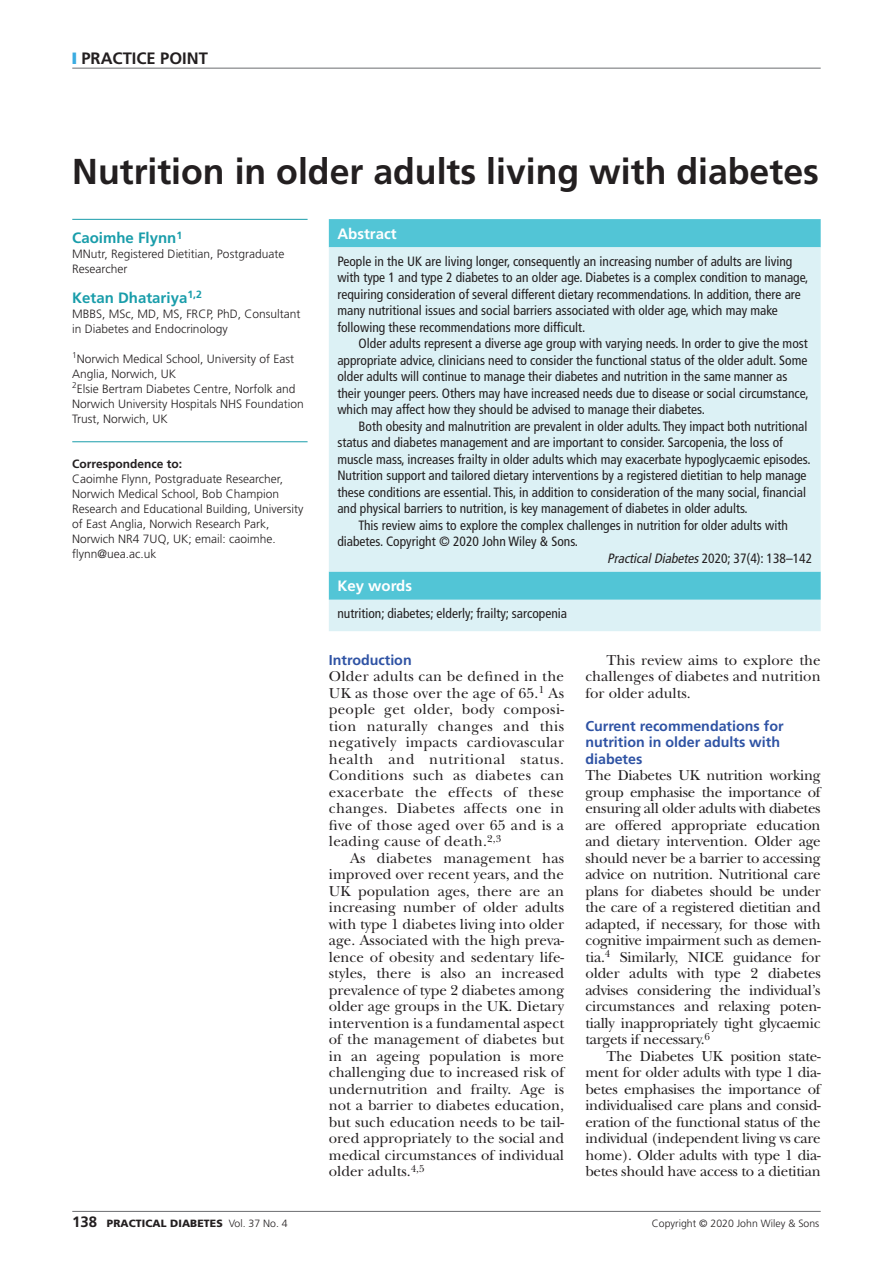
<style>
.page{position:relative;width:893px;height:1263px;background:#fff}
.page>*{position:absolute;margin:0;border:0;box-sizing:border-box;transform-origin:0 0}
.t1{font:700 36px "Frutiger LT Std";color:#231f20}
.t2{font:700 16.5px "Frutiger LT Std";color:#231f20}
.t3{font:15px/16.5px "New Baskerville Std";color:#231f20;text-align:justify}
.t4{font:700 15px "Frutiger LT Std";color:#199daa}
.t5{font:700 15px "Frutiger LT Std";color:#fff}
.t6{font:700 14.25px/16.5px "Frutiger LT Std";color:#2f53a4}
.t7{font:condensed 13.5px/16.5px "Frutiger LT Std";color:#231f20}
.t8{font:300 12px/15px "Frutiger LT Std";color:#231f20}
.t9{font:700 12px "Frutiger LT Std";color:#231f20}
.t10{font:900 10.5px "Frutiger LT Std";letter-spacing:.01em;color:#231f20}
.t11{font:300 10.5px "Frutiger LT Std";color:#231f20}
.s1{color:#3bace1}
.s2{font-style:italic}
.s3{font-weight:700;font-size:15px}
.s4{font-weight:300}
</style>
<div class="page">
<hr style="left:72px;top:1211px;width:749px;height:1px;background:#6c6d70">
<hr style="left:72px;top:68px;width:749px;height:1px;background:#6c6d70">
<hr style="left:72px;top:219px;width:236px;height:1px;background:#199daa">
<hr style="left:72px;top:441px;width:236px;height:1px;background:#199daa">
<div style="left:329px;top:219px;width:492px;height:28px;background:#52c5d6"></div>
<svg style="left:329px;top:247px;width:492px;height:384px;background:#d2edf2"></svg>
<p class="t2" style="left:72px;top:48px;width:137px"><span class="s1">❙</span> PRACTICE POINT</p>
<h1 class="t1" style="left:72px;top:151px;width:748px">Nutrition in older adults living with diabetes</h1>
<p class="t4" style="left:72px;top:229px;width:112px">Caoimhe Flynn<sup>1</sup></p>
<p class="t8" style="left:72px;top:247px;width:214px">MNutr, Registered Dietitian, Postgraduate<br>Researcher</p>
<p class="t4" style="left:72px;top:289px;width:131px">Ketan Dhatariya<sup>1,2</sup></p>
<p class="t8" style="left:72px;top:306px;width:230px">MBBS, MSc, MD, MS, FRCP, PhD, Consultant in Diabetes and Endocrinology</p>
<p class="t8" style="left:72px;top:351px;width:233px"><sup>1</sup>Norwich Medical School, University of East Anglia, Norwich, UK<br><sup>2</sup>Elsie Bertram Diabetes Centre, Norfolk and Norwich University Hospitals NHS Foundation Trust, Norwich, UK</p>
<p class="t9" style="left:72px;top:457px;width:111px">Correspondence to:</p>
<p class="t8" style="left:72px;top:471px;width:233px">Caoimhe Flynn, Postgraduate Researcher, Norwich Medical School, Bob Champion Research and Educational Building, University of East Anglia, Norwich Research Park, Norwich NR4 7UQ, UK; email: caoimhe. flynn@uea.ac.uk</p>
<p class="t5" style="left:337px;top:225px;width:61px">Abstract</p>
<p class="t7" style="left:337px;top:253px;width:473px">People in the UK are living longer, consequently an increasing number of adults are living with type 1 and type 2 diabetes to an older age. Diabetes is a complex condition to manage, requiring consideration of several different dietary recommendations. In addition, there are many nutritional issues and social barriers associated with older age, which may make following these recommendations more difficult.</p>
<p class="t7" style="left:337px;top:336px;width:473px;text-indent:21px">Older adults represent a diverse age group with varying needs. In order to give the most appropriate advice, clinicians need to consider the functional status of the older adult. Some older adults will continue to manage their diabetes and nutrition in the same manner as their younger peers. Others may have increased needs due to disease or social circumstance, which may affect how they should be advised to manage their diabetes.</p>
<p class="t7" style="left:359px;top:418px;width:450px">Both obesity and malnutrition are prevalent in older adults. They impact both nutritional</p>
<p class="t7" style="left:337px;top:435px;width:447px">status and diabetes management and are important to consider. Sarcopenia, the loss of</p>
<p class="t7" style="left:337px;top:451px;width:475px">muscle mass, increases frailty in older adults which may exacerbate hypoglycaemic episodes.</p>
<p class="t7" style="left:337px;top:468px;width:471px">Nutrition support and tailored dietary interventions by a registered dietitian to help manage</p>
<p class="t7" style="left:337px;top:484px;width:470px">these conditions are essential. This, in addition to consideration of the many social, financial</p>
<p class="t7" style="left:337px;top:501px;width:412px">and physical barriers to nutrition, is key management of diabetes in older adults.</p>
<p class="t7" style="left:359px;top:517px;width:431px">This review aims to explore the complex challenges in nutrition for older adults with</p>
<p class="t7" style="left:337px;top:534px;width:242px">diabetes. Copyright © 2020 John Wiley &amp; Sons.</p>
<p class="t7" style="left:607px;top:550px;width:206px"><span class="s2">PracticalDiabetes</span>2020; 37(4): 138–142</p>
<p class="t5" style="left:337px;top:577px;width:76px">Key words</p>
<p class="t7" style="left:337px;top:606px;width:231px">nutrition; diabetes; elderly; frailty; sarcopenia</p>
<p class="t6" style="left:329px;top:651px;width:84px">Introduction</p>
<p class="t3" style="left:329px;top:668px;width:237px">Older adults can be defined in the UK as those over the age of 65.<sup>1</sup> As people get older, body composi&shy;tion naturally changes and this negatively impacts cardiovascular health and nutritional status.<br>Conditions such as diabetes can exacerbate the effects of these changes. Diabetes affects one in five of those aged over 65 and is a leading cause of death.<sup>2,3</sup></p>
<p class="t3" style="left:329px;top:850px;width:237px;text-indent:21px">As diabetes management has improved over recent years, and the UK population ages, there are an increasing number of older adults with type 1 diabetes living into older age. Associated with the high preva&shy;lence of obesity and sedentary life&shy;styles, there is also an increased prevalence of type 2 diabetes among older age groups in the UK. Dietary intervention is a fundamental aspect of the management of diabetes but in an ageing population is more challenging due to increased risk of undernutrition and frailty. Age is not a barrier to diabetes education, but such education needs to be tail&shy;ored appropriately to the social and medical circumstances of individual older adults.<sup>4,5</sup></p>
<p class="t3" style="left:585px;top:652px;width:237px;text-indent:21px">This review aims to explore the challenges of diabetes and nutrition for older adults.</p>
<p class="t6" style="left:585px;top:717px;width:200px">Current recommendations for nutrition in older adults with diabetes</p>
<p class="t3" style="left:585px;top:767px;width:237px">The Diabetes UK nutrition working group emphasise the importance of ensuring all older adults with diabetes are offered appropriate education and dietary intervention. Older age should never be a barrier to accessing advice on nutrition. Nutritional care plans for diabetes should be under the care of a registered dietitian and adapted, if necessary, for those with cognitive impairment such as demen&shy;tia.<sup>4</sup> Similarly, NICE guidance for older adults with type 2 diabetes advises considering the individual’s circumstances and relaxing poten&shy;tially inappropriately tight glycaemic targets if necessary.<sup>6</sup></p>
<p class="t3" style="left:585px;top:1048px;width:237px;text-indent:21px">The Diabetes UK position state&shy;ment for older adults with type 1 dia&shy;betes emphasises the importance of individualised care plans and consid&shy;eration of the functional status of the individual (independent living vs care home). Older adults with type 1 dia&shy;betes should have access to a dietitian</p>
<p class="t10" style="left:72px;top:1216px;width:217px"><span class="s3">138</span> PRACTICAL DIABETES <span class="s4">Vol. 37 No. 4</span></p>
<p class="t11" style="left:652px;top:1217px;width:169px">Copyright © 2020 John Wiley &amp; Sons</p>
</div>
